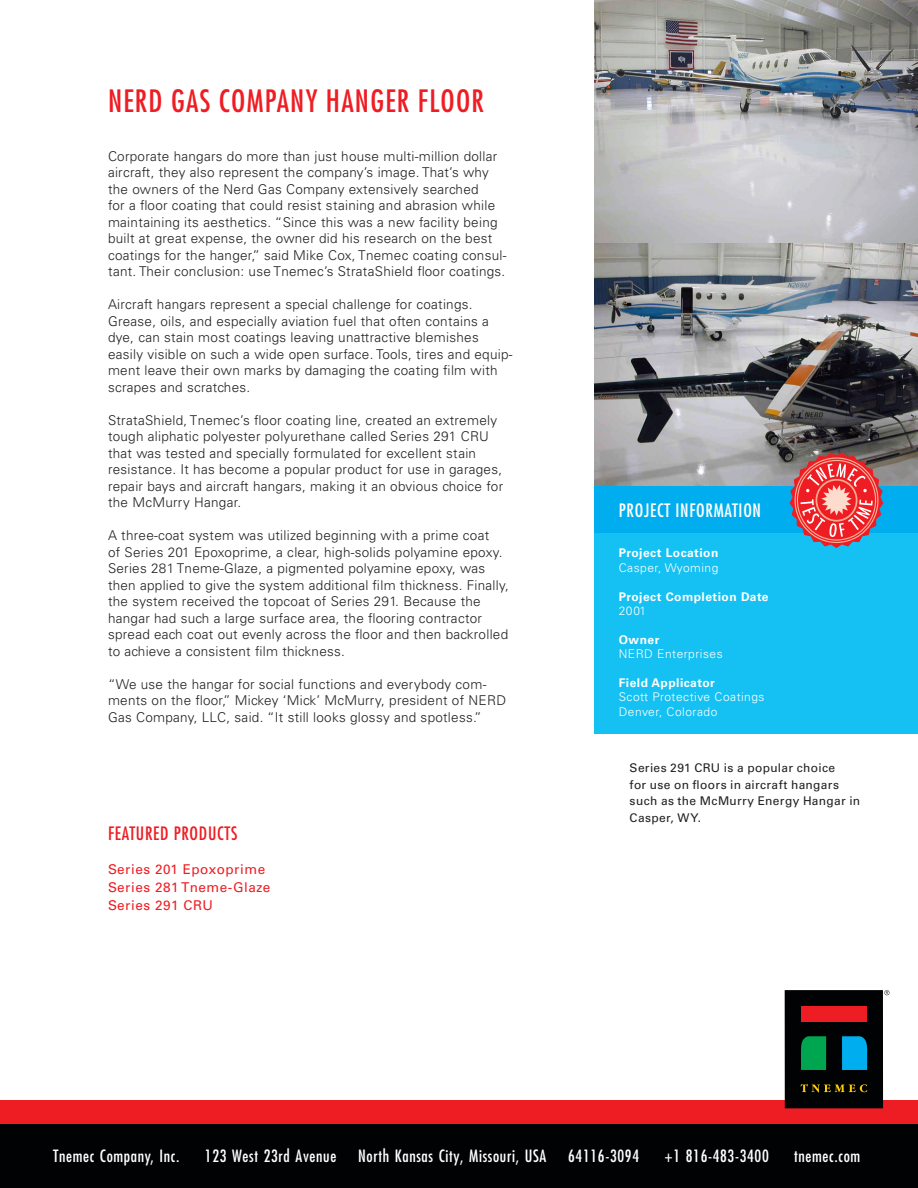
<style>
.page{position:relative;width:918px;height:1188px;background:#fff}
.page>*{position:absolute;margin:0;border:0;box-sizing:border-box;transform-origin:0 0}
.t1{font:condensed 30px "Futura Std";letter-spacing:.04em;color:#ee1d23}
.t2{font:condensed 18px "Futura Std";letter-spacing:.04em;color:#fff}
.t3{font:condensed 18px "Futura Std";letter-spacing:.04em;color:#ee1d23}
.t4{font:condensed 16.5px "Futura Std";letter-spacing:.04em;color:#fff}
.t5{font:300 13.5px/16.5px "Univers LT Std";letter-spacing:.02em;color:#231f20}
.t6{font:13.5px/18px "Univers LT Std";letter-spacing:.04em;color:#ee1d23}
.t7{font:12px/16.5px "Univers LT Std";letter-spacing:.03em;color:#231f20}
.t8{font:300 12px/14.4px "Univers LT Std";letter-spacing:.04em;color:#fff}
.t9{font:700 12px "Univers LT Std";letter-spacing:.04em;color:#fff}
</style>
<div class="page">
<div style="left:0;top:1124px;width:918px;height:64px;background:#010203"></div>
<div style="left:0;top:1101px;width:918px;height:23px;background:#ee1d23"></div>
<div style="left:594px;top:486px;width:324px;height:48px;background:#00aeef"></div>
<div style="left:594px;top:534px;width:324px;height:200px;background:#15c0f2"></div>
<img style="left:594px;top:243px;width:324px;height:243px">
<svg style="left:594px;top:0;width:324px;height:243px;background:#abacae"></svg>
<div style="left:785px;top:990px;width:98px;height:118px;background:#010203"></div>
<div style="left:801px;top:1006px;width:66px;height:15px;background:#ee1d23"></div>
<svg style="left:801px;top:1036px;width:25px;height:34px"></svg>
<svg style="left:842px;top:1036px;width:26px;height:34px"></svg>
<svg style="left:801px;top:1084px;width:66px;height:8px"></svg>
<svg style="left:884px;top:990px;width:5px;height:5px"></svg>
<svg style="left:789px;top:453px;width:94px;height:95px;background:#c2656d"></svg>
<h1 class="t1" style="left:108px;top:83px;width:378px">NERD GAS COMPANY HANGER FLOOR</h1>
<p class="t5" style="left:108px;top:148px;width:400px">Corporate hangars do more than just house multi-million dollar aircraft, they also represent the company’s image. That’s why the owners of the Nerd Gas Company extensively searched<br>for a floor coating that could resist staining and abrasion while maintaining its aesthetics. “Since this was a new facility being built at great expense, the owner did his research on the best coatings for the hanger,” said Mike Cox, Tnemec coating consul&shy;tant. Their conclusion: use Tnemec’s StrataShield floor coatings.</p>
<p class="t5" style="left:108px;top:296px;width:406px">Aircraft hangars represent a special challenge for coatings.<br>Grease, oils, and especially aviation fuel that often contains a dye, can stain most coatings leaving unattractive blemishes easily visible on such a wide open surface. Tools, tires and equip&shy;ment leave their own marks by damaging the coating film with scrapes and scratches.</p>
<p class="t5" style="left:108px;top:412px;width:397px">StrataShield, Tnemec’s floor coating line, created an extremely tough aliphatic polyester polyurethane called Series 291 CRU that was tested and specially formulated for excellent stain resistance. It has become a popular product for use in garages, repair bays and aircraft hangars, making it an obvious choice for the McMurry Hangar.</p>
<p class="t5" style="left:108px;top:527px;width:402px">A three-coat system was utilized beginning with a prime coat<br>of Series 201 Epoxoprime, a clear, high-solids polyamine epoxy.<br>Series 281 Tneme-Glaze, a pigmented polyamine epoxy, was then applied to give the system additional film thickness. Finally, the system received the topcoat of Series 291. Because the hangar had such a large surface area, the flooring contractor spread each coat out evenly across the floor and then backrolled to achieve a consistent film thickness.</p>
<p class="t5" style="left:108px;top:676px;width:400px">“We use the hangar for social functions and everybody com&shy;ments on the floor,” Mickey ‘Mick’ McMurry, president of NERD<br>Gas Company, LLC, said. “It still looks glossy and spotless.”</p>
<h2 class="t3" style="left:108px;top:823px;width:131px">FEATURED PRODUCTS</h2>
<p class="t6" style="left:108px;top:860px;width:164px">Series 201 Epoxoprime<br>Series 281 Tneme-Glaze<br>Series 291 CRU</p>
<h2 class="t2" style="left:619px;top:499px;width:144px">PROJECT INFORMATION</h2>
<p class="t9" style="left:619px;top:546px;width:101px">Project Location</p>
<p class="t8" style="left:619px;top:560px;width:101px">Casper, Wyoming</p>
<p class="t9" style="left:619px;top:589px;width:151px">Project Completion Date</p>
<p class="t8" style="left:619px;top:603px;width:29px">2001</p>
<p class="t9" style="left:619px;top:632px;width:42px">Owner</p>
<p class="t8" style="left:619px;top:647px;width:105px">NERD Enterprises</p>
<p class="t9" style="left:619px;top:676px;width:98px">Field Applicator</p>
<p class="t8" style="left:619px;top:690px;width:147px">Scott Protective Coatings<br>Denver, Colorado</p>
<p class="t7" style="left:630px;top:760px;width:232px">Series 291 CRU is a popular choice<br>for use on floors in aircraft hangars such as the McMurry Energy Hangar in<br>Casper, WY.</p>
<p class="t4" style="left:53px;top:1146px;width:128px">Tnemec Company, Inc.</p>
<p class="t4" style="left:205px;top:1146px;width:133px">123 West 23rd Avenue</p>
<p class="t4" style="left:358px;top:1146px;width:190px">North Kansas City, Missouri, USA</p>
<p class="t4" style="left:568px;top:1146px;width:72px">64116-3094</p>
<p class="t4" style="left:665px;top:1146px;width:106px">+1 816-483-3400</p>
<p class="t4" style="left:794px;top:1146px;width:68px">tnemec.com</p>
</div>
